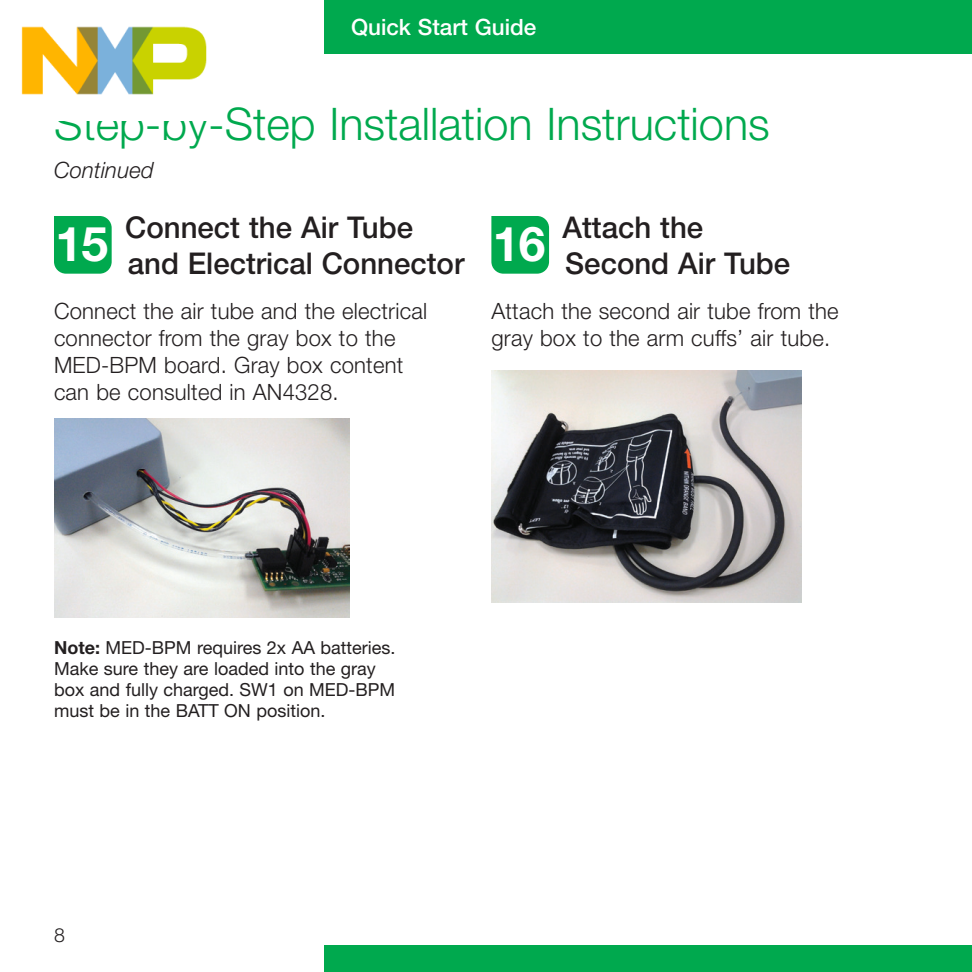
<style>
.page{position:relative;width:972px;height:972px;background:#fff}
.page>*{position:absolute;margin:0;border:0;box-sizing:border-box;transform-origin:0 0}
.t1{font:700 48px "Helvetica Neue LT Pro";color:#fff}
.t2{font:300 45px "Helvetica Neue LT Pro";color:#00a94e}
.t3{font:500 30px/36px "Helvetica Neue LT Pro";color:#231f20}
.t4{font:300 22.5px/27px "Helvetica Neue LT Pro";letter-spacing:.01em;color:#231f20}
.t5{font:500 22.5px "Helvetica Neue LT Pro";color:#fff}
.t6{font:italic 300 22.5px "Helvetica Neue LT Pro";letter-spacing:.01em;color:#231f20}
.t7{font:300 19.5px "Helvetica Neue LT Pro";color:#231f20}
.t8{font:18px/21px "Helvetica Neue LT Pro";color:#231f20}
.s1{font-weight:700}
</style>
<div class="page">
<div style="left:324px;top:0;width:648px;height:54px;background:#00a94e"></div>
<div style="left:324px;top:945px;width:648px;height:27px;background:#00a94e"></div>
<div style="left:491px;top:216px;width:58px;height:58px;background:#00a94e"></div>
<img style="left:491px;top:370px;width:310px;height:233px">
<div style="left:54px;top:216px;width:58px;height:58px;background:#00a94e"></div>
<img style="left:54px;top:418px;width:296px;height:200px">
<img style="left:21px;top:26px;width:186px;height:69px">
<p class="t5" style="left:351px;top:13px;width:187px">Quick Start Guide</p>
<h2 class="t2" style="left:54px;top:97px;width:717px">Step-by-Step Installation Instructions</h2>
<p class="t6" style="left:54px;top:156px;width:101px">Continued</p>
<h1 class="t1" style="left:56px;top:214px;width:54px">15</h1>
<h3 class="t3" style="left:125px;top:209px;width:341px">Connect the Air Tube and Electrical Connector</h3>
<p class="t4" style="left:54px;top:297px;width:375px">Connect the air tube and the electrical connector from the gray box to the<br>MED-BPM board. Gray box content can be consulted in AN4328.</p>
<h1 class="t1" style="left:493px;top:214px;width:54px">16</h1>
<h3 class="t3" style="left:563px;top:209px;width:229px">Attach the<br>Second Air Tube</h3>
<p class="t4" style="left:491px;top:297px;width:349px">Attach the second air tube from the gray box to the arm cuffs’ air tube.</p>
<p class="t8" style="left:54px;top:636px;width:343px"><span class="s1">Note:</span> MED-BPM requires 2x AA batteries.<br>Make sure they are loaded into the gray box and fully charged. SW1 on MED-BPM must be in the BATT ON position.</p>
<p class="t7" style="left:54px;top:923px;width:12px">8</p>
</div>
